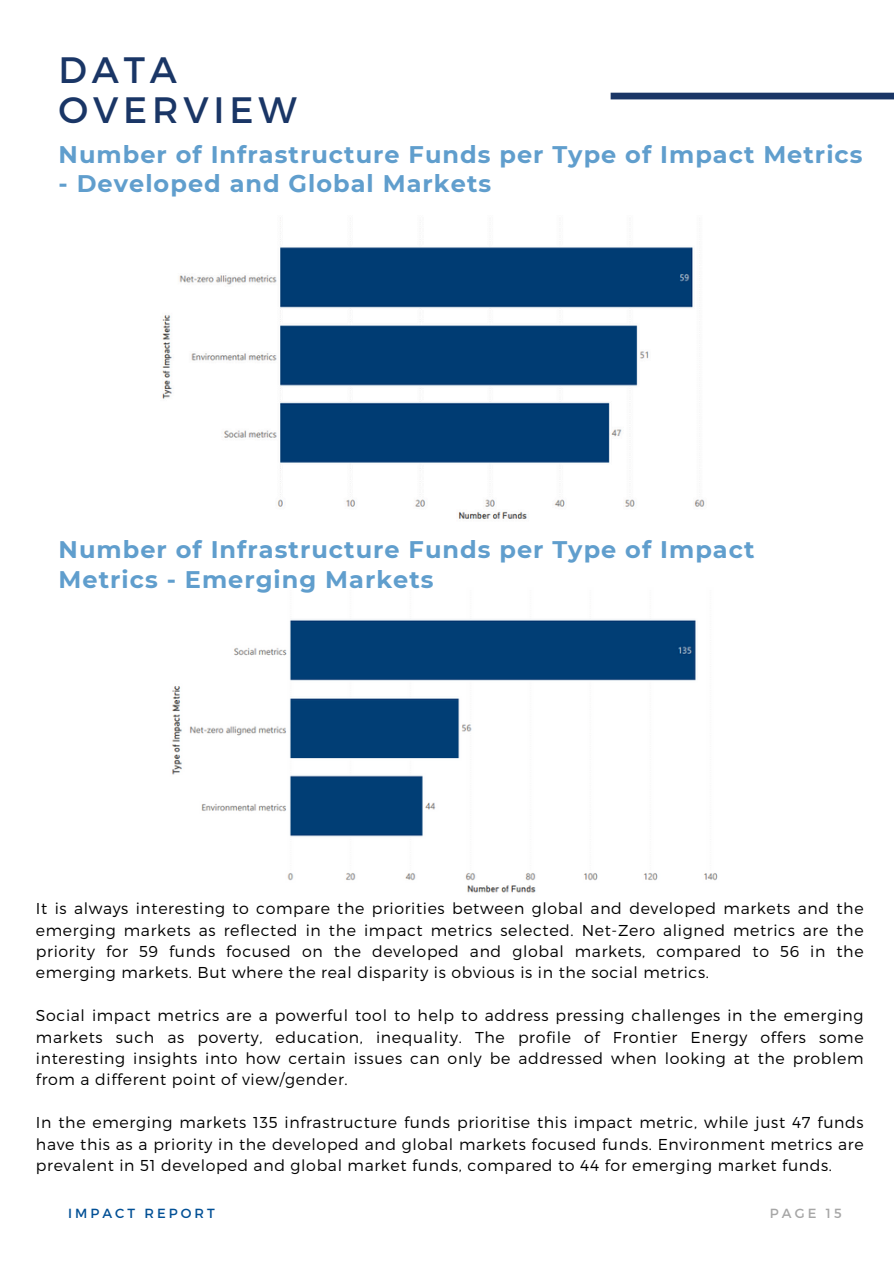
<style>
.page{position:relative;width:894px;height:1264px;background:#fff}
.page>*{position:absolute;margin:0;border:0;box-sizing:border-box;transform-origin:0 0}
.t1{font:36.75px/40.5px "Montserrat";letter-spacing:.13em;color:#1a3666}
.t2{font:700 24px/29.2px "Montserrat";letter-spacing:.045em;color:#609ecd}
.t3{font:300 15.75px/21.3px "Montserrat";letter-spacing:.04em;color:#000;text-align:justify}
.t4{font:13.2px "Montserrat";letter-spacing:.23em;color:#014f95}
.t5{font:13.2px "Montserrat";letter-spacing:.23em;color:#a6a6a6}
</style>
<div class="page">
<div style="left:610px;top:93px;width:283px;height:6px;background:#1a3666"></div>
<img style="left:162px;top:220px;width:543px;height:299px">
<img style="left:172px;top:619px;width:546px;height:274px">
<p class="t1" style="left:59px;top:47px;width:239px">DATA<br>OVERVIEW</p>
<p class="t2" style="left:59px;top:139px;width:805px">Number of Infrastructure Funds per Type of Impact Metrics</p>
<p class="t2" style="left:59px;top:168px;width:434px">- Developed and Global Markets</p>
<h3 class="t2" style="left:59px;top:535px;width:697px">Number of Infrastructure Funds per Type of Impact<br>Metrics - Emerging Markets</h3>
<h3 class="t3" style="left:36px;top:897px;width:828px">It is always interesting to compare the priorities between global and developed markets and the emerging markets as reflected in the impact metrics selected. Net-Zero aligned metrics are the priority for 59 funds focused on the developed and global markets, compared to 56 in the emerging markets. But where the real disparity is obvious is in the social metrics.</h3>
<h3 class="t3" style="left:36px;top:1004px;width:828px">Social impact metrics are a powerful tool to help to address pressing challenges in the emerging markets such as poverty, education, inequality. The profile of Frontier Energy offers some interesting insights into how certain issues can only be addressed when looking at the problem from a different point of view/gender.</h3>
<p class="t3" style="left:36px;top:1111px;width:828px">In the emerging markets 135 infrastructure funds prioritise this impact metric, while just 47 funds have this as a priority in the developed and global markets focused funds. Environment metrics are prevalent in 51 developed and global market funds, compared to 44 for emerging market funds.</p>
<h2 class="t4" style="left:68px;top:1205px;width:148px">IMPACT REPORT</h2>
<p class="t5" style="left:769px;top:1205px;width:73px">PAGE 15</p>
</div>
